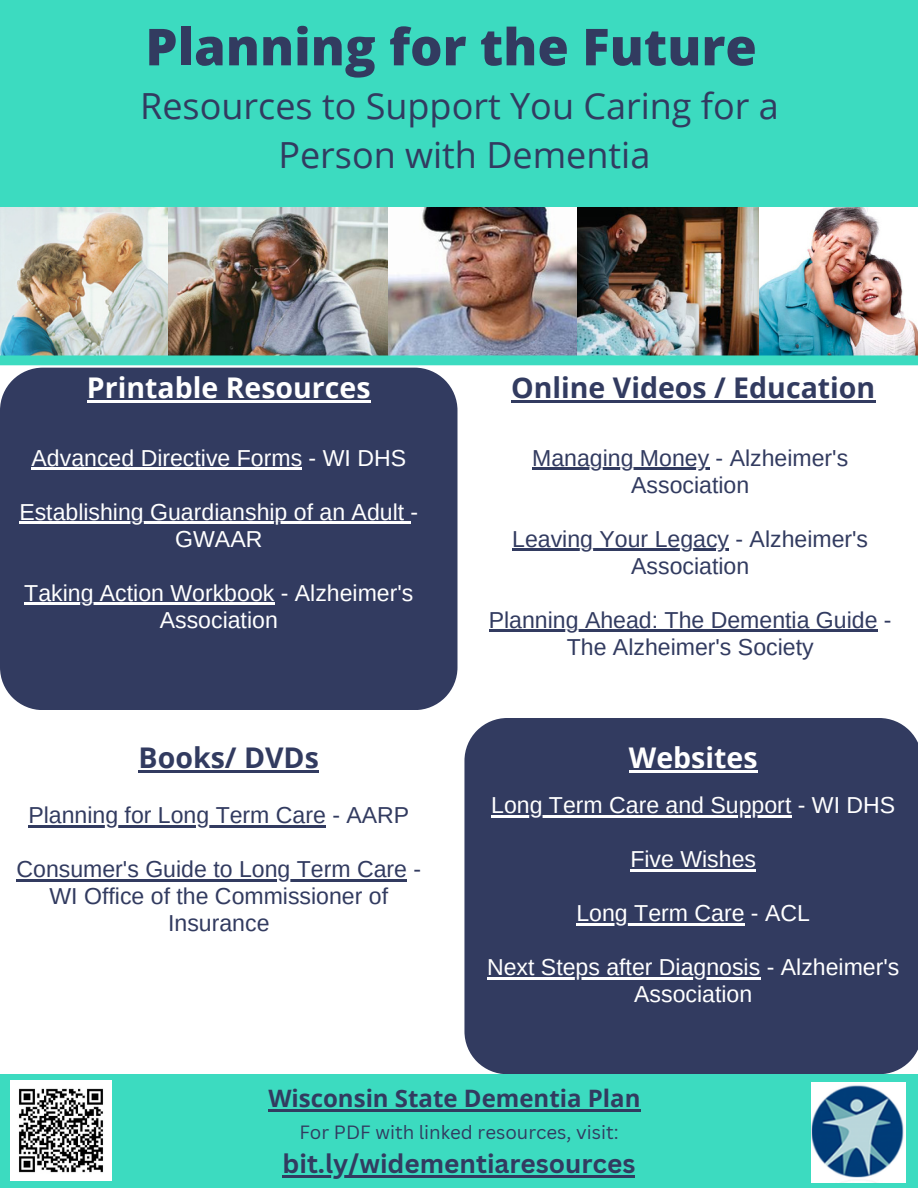
<style>
.page{position:relative;width:918px;height:1188px;background:#fff}
.page>*{position:absolute;margin:0;border:0;box-sizing:border-box;transform-origin:0 0}
.t1{font:800 51px "Open Sans";color:#323b60}
.t2{font:36px "Open Sans";color:#323b60}
.t3{font:700 28.5px "Open Sans";color:#323b60}
.t4{font:700 28.5px "Open Sans";color:#fff}
.t5{font:700 26.25px "Canva Sans";color:#323b60}
.t6{font:700 24px "Open Sans";color:#323b60}
.t7{font:23.1px/27px "Arimo";color:#323b60;text-align:center}
.t8{font:23.1px/27px "Arimo";color:#fff;text-align:center}
.t9{font:18.75px "Canva Sans";color:#323b60}
</style>
<div class="page">
<img style="left:387px;top:207px;width:531px;height:148px">
<img style="left:168px;top:207px;width:219px;height:148px">
<img style="left:0;top:207px;width:168px;height:148px">
<svg style="left:0;top:355px;width:918px;height:10px;background:#3fd7bd"></svg>
<div style="left:0;top:0;width:918px;height:207px;background:#3cdbc0"></div>
<div style="left:0;top:368px;width:457px;height:342px;background:#323b60"></div>
<svg style="left:489px;top:400px;width:389px;height:230px"></svg>
<svg style="left:16px;top:770px;width:391px;height:112px"></svg>
<div style="left:464px;top:718px;width:454px;height:356px;background:#323b60"></div>
<hr style="left:87px;top:401px;width:284px;height:2px;background:#fff">
<hr style="left:511px;top:401px;width:364px;height:2px;background:#323b60">
<hr style="left:139px;top:770px;width:180px;height:2px;background:#323b60">
<hr style="left:629px;top:770px;width:129px;height:2px;background:#fff">
<hr style="left:32px;top:468px;width:270px;height:2px;background:#fff">
<hr style="left:19px;top:522px;width:392px;height:2px;background:#fff">
<hr style="left:24px;top:603px;width:250px;height:2px;background:#fff">
<hr style="left:532px;top:468px;width:177px;height:2px;background:#323b60">
<hr style="left:512px;top:549px;width:217px;height:2px;background:#323b60">
<hr style="left:489px;top:630px;width:389px;height:2px;background:#323b60">
<hr style="left:28px;top:826px;width:298px;height:2px;background:#323b60">
<hr style="left:17px;top:880px;width:390px;height:2px;background:#323b60">
<hr style="left:491px;top:816px;width:300px;height:2px;background:#fff">
<hr style="left:630px;top:870px;width:126px;height:2px;background:#fff">
<hr style="left:576px;top:924px;width:169px;height:2px;background:#fff">
<hr style="left:487px;top:978px;width:273px;height:2px;background:#fff">
<div style="left:0;top:1074px;width:918px;height:114px;background:#3cdbc0"></div>
<img style="left:811px;top:1082px;width:95px;height:100px">
<img style="left:11px;top:1081px;width:100px;height:100px">
<hr style="left:268px;top:1109px;width:373px;height:3px;background:#323b60">
<hr style="left:283px;top:1175px;width:352px;height:2px;background:#323b60">
<p class="t1" style="left:145px;top:11px;width:613px">Planning for the Future</p>
<p class="t2" style="left:140px;top:80px;width:640px">Resources to Support You Caring for a</p>
<p class="t2" style="left:278px;top:130px;width:374px">Person with Dementia</p>
<p class="t4" style="left:87px;top:368px;width:285px">Printable Resources</p>
<p class="t3" style="left:511px;top:368px;width:366px">Online Videos / Education</p>
<p class="t8" style="left:32px;top:444px;width:376px">Advanced Directive Forms - WI DHS</p>
<p class="t8" style="left:19px;top:498px;width:401px">Establishing Guardianship of an Adult -<br>GWAAR</p>
<p class="t8" style="left:24px;top:579px;width:391px">Taking Action Workbook - Alzheimer's<br>Association</p>
<p class="t7" style="left:532px;top:444px;width:318px">Managing Money - Alzheimer's<br>Association</p>
<p class="t7" style="left:512px;top:525px;width:357px">Leaving Your Legacy - Alzheimer's<br>Association</p>
<p class="t7" style="left:489px;top:606px;width:404px">Planning Ahead: The Dementia Guide -<br>The Alzheimer's Society</p>
<p class="t3" style="left:139px;top:737px;width:182px">Books/ DVDs</p>
<p class="t4" style="left:629px;top:737px;width:130px">Websites</p>
<p class="t7" style="left:28px;top:802px;width:382px">Planning for Long Term Care - AARP</p>
<p class="t7" style="left:17px;top:856px;width:406px">Consumer's Guide to Long Term Care -<br>WI Office of the Commissioner of<br>Insurance</p>
<p class="t8" style="left:491px;top:792px;width:406px">Long Term Care and Support - WI DHS</p>
<p class="t8" style="left:630px;top:846px;width:127px">Five Wishes</p>
<p class="t8" style="left:576px;top:900px;width:235px">Long Term Care - ACL</p>
<p class="t8" style="left:487px;top:954px;width:414px">Next Steps after Diagnosis - Alzheimer's<br>Association</p>
<p class="t6" style="left:268px;top:1081px;width:374px">Wisconsin State Dementia Plan</p>
<p class="t9" style="left:299px;top:1119px;width:321px">For PDF with linked resources, visit:</p>
<p class="t5" style="left:283px;top:1145px;width:354px">bit.ly/widementiaresources</p>
</div>
